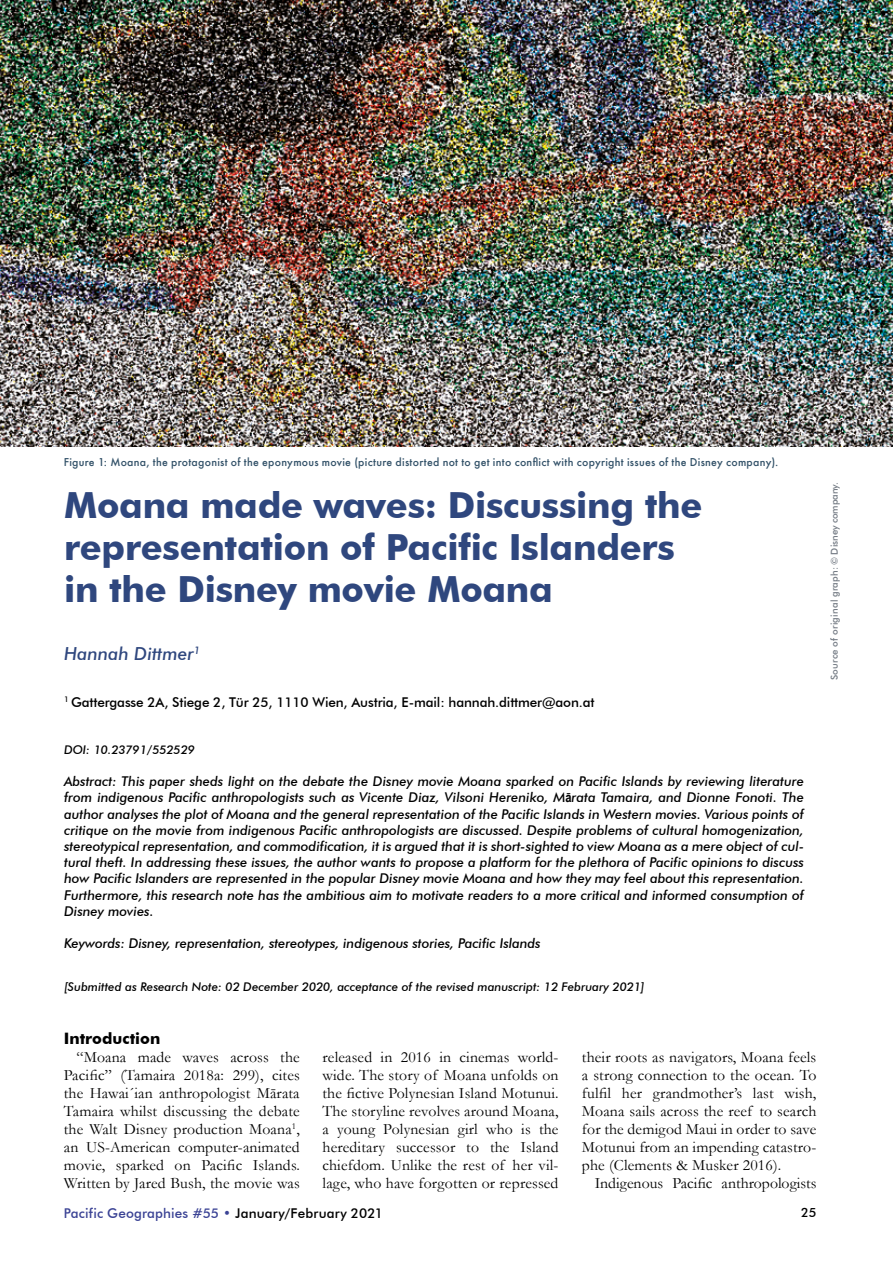
<style>
.page{position:relative;width:893px;height:1263px;background:#fff}
.page>*{position:absolute;margin:0;border:0;box-sizing:border-box;transform-origin:0 0}
.t1{font:700 36px/42px "Futura BT";letter-spacing:-.01em;color:#2f477e}
.t2{font:italic 500 18px "Futura BT";color:#2f477e}
.t3{font:15.75px/18px "Garamond";letter-spacing:.01em;color:#000;text-align:justify}
.t4{font:700 15.75px "Futura BT";color:#000}
.t5{font:italic 500 13.5px/16.2px "Futura BT";letter-spacing:-.005em;color:#000;text-align:justify}
.t6{font:500 13.5px "Futura BT";letter-spacing:-.01em;color:#000}
.t7{font:500 13.5px "Futura BT";letter-spacing:.01em;color:#3b4395}
.t8{font:500 12.75px "Futura BT";color:#000}
.t9{font:italic 500 12px "Futura BT";color:#000}
.t10{font:500 10.5px "Futura";letter-spacing:.025em;color:#325168}
.t11{font:500 9.6px "Futura BT";letter-spacing:.015em;color:#757c85}
.s1{font-family:"Arial Narrow";font-weight:700;font-style:normal}
.s2{color:#000}
</style>
<div class="page">
<img style="left:0;top:0;width:893px;height:447px">
<p class="t10" style="left:64px;top:455px;width:716px">Figure 1: Moana, the protagonist of the eponymous movie (picture distorted not to get into conflict with copyright issues of the Disney company).</p>
<h1 class="t1" style="left:64px;top:484px;width:640px">Moana made waves: Discussing the representation of Pacific Islanders in the Disney movie Moana</h1>
<h2 class="t2" style="left:64px;top:643px;width:138px">Hannah Dittmer<sup>1</sup></h2>
<p class="t6" style="left:64px;top:693px;width:532px"><sup>1</sup> Gattergasse 2A, Stiege 2, Tür 25, 1110 Wien, Austria, E-mail: hannah.dittmer@aon.at</p>
<p class="t9" style="left:64px;top:742px;width:132px">DOI: 10.23791/552529</p>
<p class="t5" style="left:64px;top:773px;width:741px">Abstract: This paper sheds light on the debate the Disney movie Moana sparked on Pacific Islands by reviewing literature from indigenous Pacific anthropologists such as Vicente Diaz, Vilsoni Hereniko, M<span class="s1">ā</span>rata Tamaira, and Dionne Fonoti. The author analyses the plot of Moana and the general representation of the Pacific Islands in Western movies. Various points of critique on the movie from indigenous Pacific anthropologists are discussed. Despite problems of cultural homogenization, stereotypical representation, and commodification, it is argued that it is short-sighted to view Moana as a mere object of cul&shy;tural theft. In addressing these issues, the author wants to propose a platform for the plethora of Pacific opinions to discuss how Pacific Islanders are represented in the popular Disney movie Moana and how they may feel about this representation.<br>Furthermore, this research note has the ambitious aim to motivate readers to a more critical and informed consumption of Disney movies.</p>
<p class="t5" style="left:64px;top:935px;width:478px">Keywords: Disney, representation, stereotypes, indigenous stories, Pacific Islands</p>
<p class="t9" style="left:64px;top:980px;width:582px">[Submitted as Research Note: 02 December 2020, acceptance of the revised manuscript: 12 February 2021]</p>
<p class="t11" style="left:828px;top:680px;width:200px;rotate:-90deg">Source of original graph: © Disney company.</p>
<p class="t4" style="left:64px;top:1029px;width:98px">Introduction</p>
<p class="t3" style="left:64px;top:1048px;width:238px;text-indent:13px">“Moana made waves across the Pacific” (Tamaira 2018a: 299), cites the Hawai´ian anthropologist Mārata Tamaira whilst discussing the debate the Walt Disney production Moana<sup>1</sup>, an US-American computer-animated movie, sparked on Pacific Islands.<br>Written by Jared Bush, the movie was</p>
<p class="t3" style="left:323px;top:1048px;width:237px">released in 2016 in cinemas world&shy;wide. The story of Moana unfolds on the fictive Polynesian Island Motunui.<br>The storyline revolves around Moana, a young Polynesian girl who is the hereditary successor to the Island chiefdom. Unlike the rest of her vil&shy;lage, who have forgotten or repressed</p>
<p class="t3" style="left:582px;top:1048px;width:236px">their roots as navigators, Moana feels a strong connection to the ocean. To fulfil her grandmother’s last wish, Moana sails across the reef to search for the demigod Maui in order to save Motunui from an impending catastro&shy;phe (Clements &amp; Musker 2016).</p>
<p class="t3" style="left:595px;top:1174px;width:223px">Indigenous Pacific anthropologists</p>
<p class="t7" style="left:64px;top:1205px;width:321px">Pacific Geographies #55 • <span class="s2">January/February 2021</span></p>
<p class="t8" style="left:801px;top:1205px;width:17px">25</p>
</div>
